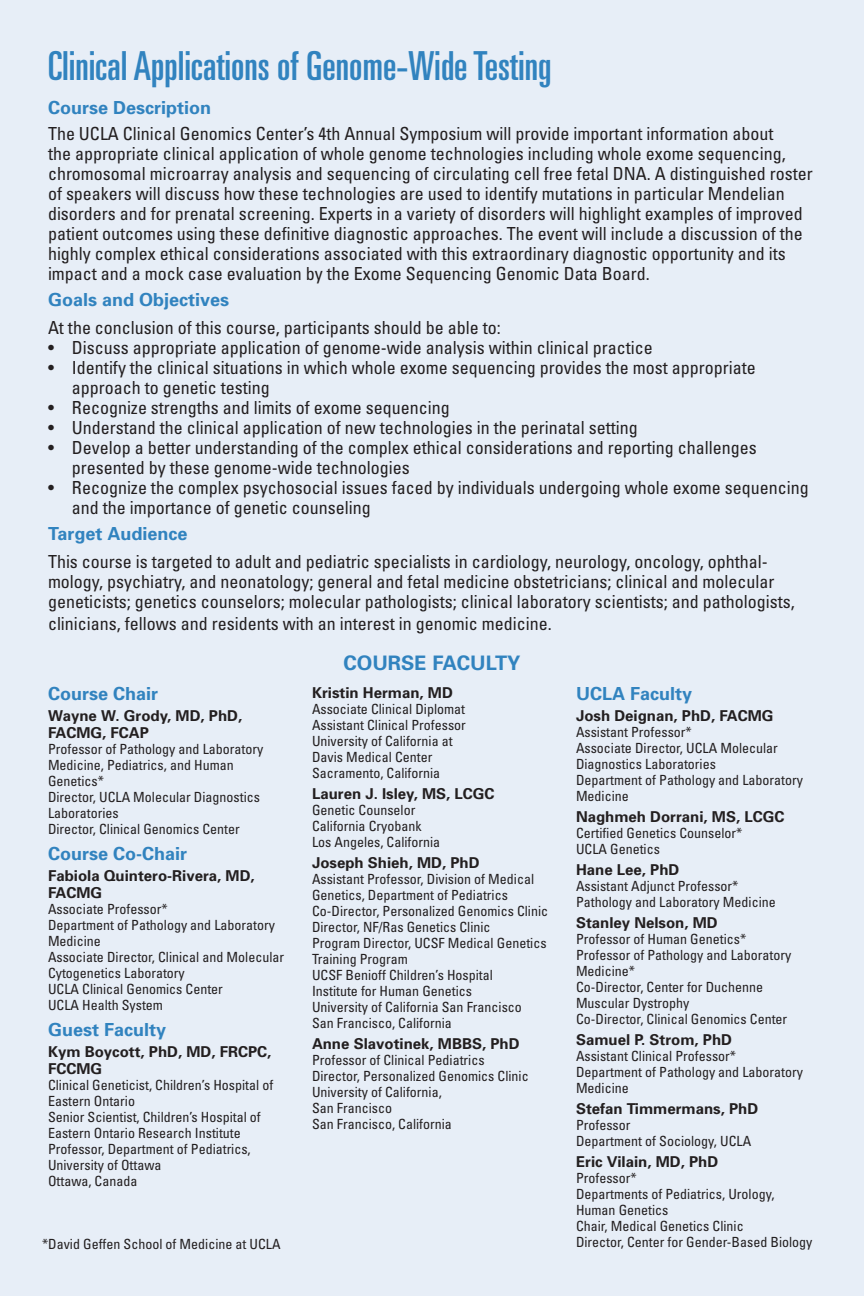
<style>
.page{position:relative;width:864px;height:1296px;background:#e7eef7}
.page>*{position:absolute;margin:0;border:0;box-sizing:border-box;transform-origin:0 0}
.t1{font:ultra-condensed 40px "Univers";color:#3183bf}
.t2{font:700 20px "Univers";color:#3183bf}
.t3{font:condensed 18px/20px "Univers";color:#231f20}
.t4{font:700 18px "Univers";color:#3183bf}
.t5{font:700 15px/17px "Univers";color:#231f20}
.t6{font:condensed 14px/16px "Univers";color:#231f20}
</style>
<div class="page">
<h1 class="t1" style="left:48px;top:43px;width:505px">Clinical Applications of Genome-Wide Testing</h1>
<p class="t4" style="left:48px;top:96px;width:165px">Course Description</p>
<p class="t3" style="left:48px;top:123px;width:766px">The UCLA Clinical Genomics Center’s 4th Annual Symposium will provide important information about<br>the appropriate clinical application of whole genome technologies including whole exome sequencing, chromosomal microarray analysis and sequencing of circulating cell free fetal DNA. A distinguished roster of speakers will discuss how these technologies are used to identify mutations in particular Mendelian disorders and for prenatal screening. Experts in a variety of disorders will highlight examples of improved patient outcomes using these definitive diagnostic approaches. The event will include a discussion of the highly complex ethical considerations associated with this extraordinary diagnostic opportunity and its impact and a mock case evaluation by the Exome Sequencing Genomic Data Board.</p>
<p class="t4" style="left:48px;top:288px;width:183px">Goals and Objectives</p>
<p class="t3" style="left:48px;top:317px;width:454px">At the conclusion of this course, participants should be able to:</p>
<p class="t3" style="left:48px;top:337px;width:606px">• Discuss appropriate application of genome-wide analysis within clinical practice</p>
<p class="t3" style="left:72px;top:357px;width:685px;text-indent:-24px">• Identify the clinical situations in which whole exome sequencing provides the most appropriate approach to genetic testing</p>
<p class="t3" style="left:48px;top:397px;width:403px">• Recognize strengths and limits of exome sequencing</p>
<p class="t3" style="left:48px;top:417px;width:591px">• Understand the clinical application of new technologies in the perinatal setting</p>
<p class="t3" style="left:72px;top:437px;width:686px;text-indent:-24px">• Develop a better understanding of the complex ethical considerations and reporting challenges presented by these genome-wide technologies</p>
<p class="t3" style="left:72px;top:477px;width:738px;text-indent:-24px">• Recognize the complex psychosocial issues faced by individuals undergoing whole exome sequencing and the importance of genetic counseling</p>
<p class="t4" style="left:48px;top:522px;width:141px">Target Audience</p>
<p class="t3" style="left:48px;top:551px;width:748px">This course is targeted to adult and pediatric specialists in cardiology, neurology, oncology, ophthal&shy;mology, psychiatry, and neonatology; general and fetal medicine obstetricians; clinical and molecular geneticists; genetics counselors; molecular pathologists; clinical laboratory scientists; and pathologists,</p>
<p class="t3" style="left:48px;top:613px;width:505px">clinicians, fellows and residents with an interest in genomic medicine.</p>
<p class="t4" style="left:48px;top:682px;width:112px">Course Chair</p>
<p class="t5" style="left:48px;top:707px;width:196px">Wayne W. Grody, MD, PhD,<br>FACMG, FCAP</p>
<p class="t6" style="left:48px;top:741px;width:217px">Professor of Pathology and Laboratory<br>Medicine, Pediatrics, and Human<br>Genetics*<br>Director, UCLA Molecular Diagnostics<br>Laboratories<br>Director, Clinical Genomics Center</p>
<p class="t4" style="left:48px;top:842px;width:141px">Course Co-Chair</p>
<p class="t5" style="left:48px;top:867px;width:208px">Fabiola Quintero-Rivera, MD,<br>FACMG</p>
<p class="t6" style="left:48px;top:901px;width:238px">Associate Professor*<br>Department of Pathology and Laboratory<br>Medicine<br>Associate Director, Clinical and Molecular<br>Cytogenetics Laboratory<br>UCLA Clinical Genomics Center<br>UCLA Health System</p>
<p class="t4" style="left:48px;top:1018px;width:120px">Guest Faculty</p>
<p class="t5" style="left:48px;top:1043px;width:225px">Kym Boycott, PhD, MD, FRCPC,<br>FCCMG</p>
<p class="t6" style="left:48px;top:1077px;width:227px">Clinical Geneticist, Children’s Hospital of<br>Eastern Ontario<br>Senior Scientist, Children’s Hospital of<br>Eastern Ontario Research Institute<br>Professor, Department of Pediatrics,<br>University of Ottawa<br>Ottawa, Canada</p>
<p class="t6" style="left:42px;top:1235px;width:240px">*David Geffen School of Medicine at UCLA</p>
<h2 class="t2" style="left:343px;top:650px;width:179px">COURSE FACULTY</h2>
<p class="t5" style="left:312px;top:684px;width:142px">Kristin Herman, MD</p>
<p class="t6" style="left:312px;top:701px;width:155px">Associate Clinical Diplomat<br>Assistant Clinical Professor<br>University of California at<br>Davis Medical Center<br>Sacramento, California</p>
<p class="t5" style="left:312px;top:785px;width:184px">Lauren J. Isley, MS, LCGC</p>
<p class="t6" style="left:312px;top:802px;width:130px">Genetic Counselor<br>California Cryobank<br>Los Angeles, California</p>
<p class="t5" style="left:312px;top:854px;width:169px">Joseph Shieh, MD, PhD</p>
<p class="t6" style="left:312px;top:871px;width:238px">Assistant Professor, Division of Medical Genetics, Department of Pediatrics Co-Director, Personalized Genomics Clinic Director, NF/Ras Genetics Clinic<br>Program Director, UCSF Medical Genetics Training Program<br>UCSF Benioff Children’s Hospital<br>Institute for Human Genetics<br>University of California San Francisco<br>San Francisco, California</p>
<p class="t5" style="left:312px;top:1035px;width:209px">Anne Slavotinek, MBBS, PhD</p>
<p class="t6" style="left:312px;top:1052px;width:218px">Professor of Clinical Pediatrics<br>Director, Personalized Genomics Clinic<br>University of California,<br>San Francisco<br>San Francisco, California</p>
<p class="t4" style="left:576px;top:682px;width:118px">UCLA Faculty</p>
<p class="t5" style="left:576px;top:707px;width:199px">Josh Deignan, PhD, FACMG</p>
<p class="t6" style="left:576px;top:724px;width:229px">Assistant Professor*<br>Associate Director, UCLA Molecular<br>Diagnostics Laboratories<br>Department of Pathology and Laboratory<br>Medicine</p>
<p class="t5" style="left:576px;top:808px;width:210px">Naghmeh Dorrani, MS, LCGC</p>
<p class="t6" style="left:576px;top:825px;width:168px">Certified Genetics Counselor*<br>UCLA Genetics</p>
<p class="t5" style="left:576px;top:861px;width:105px">Hane Lee, PhD</p>
<p class="t6" style="left:576px;top:878px;width:201px">Assistant Adjunct Professor*<br>Pathology and Laboratory Medicine</p>
<p class="t5" style="left:576px;top:914px;width:143px">Stanley Nelson, MD</p>
<p class="t6" style="left:576px;top:931px;width:217px">Professor of Human Genetics*<br>Professor of Pathology and Laboratory<br>Medicine*<br>Co-Director, Center for Duchenne<br>Muscular Dystrophy<br>Co-Director, Clinical Genomics Center</p>
<p class="t5" style="left:576px;top:1031px;width:158px">Samuel P. Strom, PhD</p>
<p class="t6" style="left:576px;top:1048px;width:229px">Assistant Clinical Professor*<br>Department of Pathology and Laboratory<br>Medicine</p>
<p class="t5" style="left:576px;top:1100px;width:184px">Stefan Timmermans, PhD</p>
<p class="t6" style="left:576px;top:1117px;width:177px">Professor<br>Department of Sociology, UCLA</p>
<p class="t5" style="left:576px;top:1153px;width:144px">Eric Vilain, MD, PhD</p>
<p class="t6" style="left:576px;top:1170px;width:238px">Professor*<br>Departments of Pediatrics, Urology,<br>Human Genetics<br>Chair, Medical Genetics Clinic<br>Director, Center for Gender-Based Biology</p>
</div>
